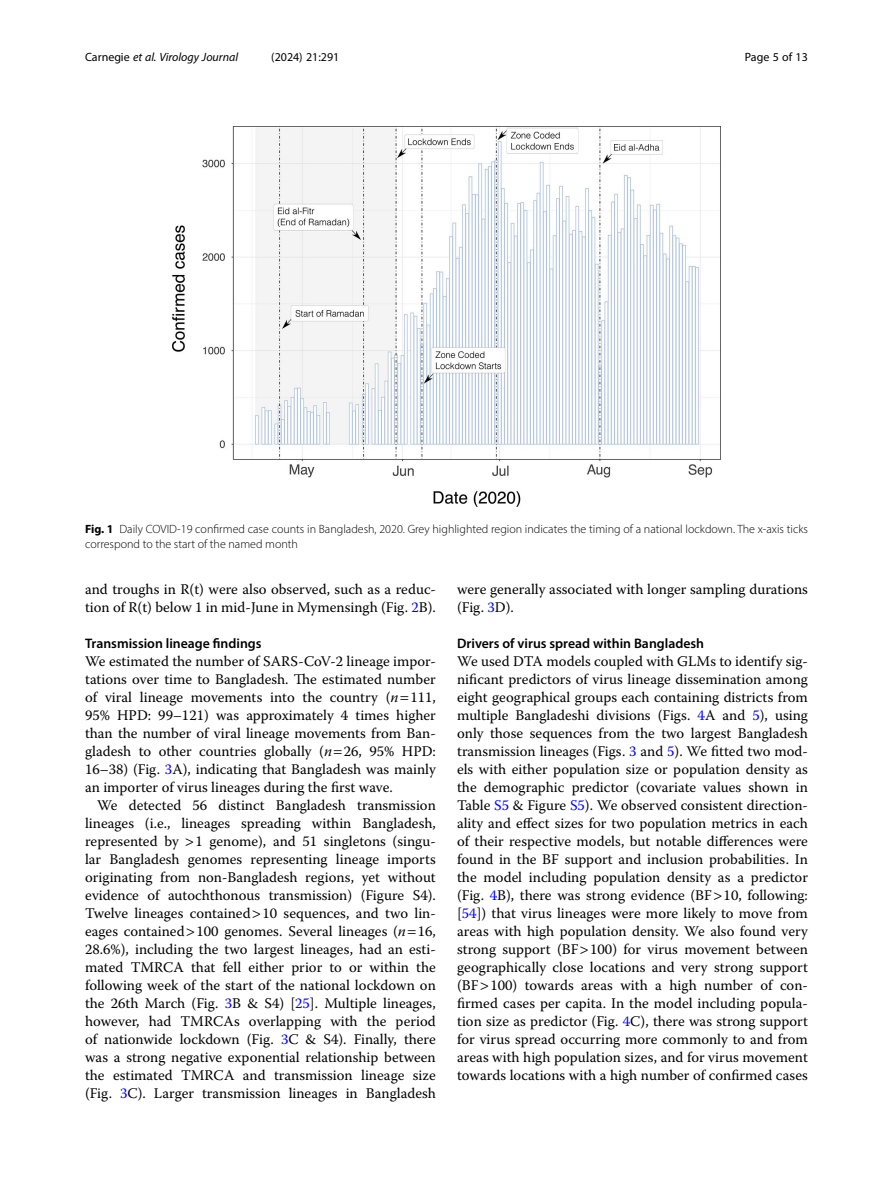
<style>
.page{position:relative;width:893px;height:1191px;background:#fff}
.page>*{position:absolute;margin:0;border:0;box-sizing:border-box;transform-origin:0 0}
.Body_Text{font:14.7px/18px "Warnock Pro";color:#000;text-align:justify}
.Body_Text_Indent{font:14.7px/18px "Warnock Pro";color:#000}
.Head_2{font:600 13.8px "Myriad Pro";color:#000}
.Figure_Caption{font:300 12px/15px "Myriad Pro";color:#000}
.t1{font:italic 12px "Myriad Pro";color:#000}
.t2{font:12px "Myriad Pro";color:#000}
.s1{font-style:normal}
.s2{font-weight:700}
.s3{color:#00f}
.s4{font-style:italic}
</style>
<div class="page">
<img style="left:172px;top:126px;width:549px;height:380px">
<p class="t1" style="left:85px;top:50px;width:155px"><span class="s1">Carnegie</span> et al. Virology Journal</p>
<p class="t2" style="left:271px;top:50px;width:70px">(2024) 21:291</p>
<p class="t2" style="left:745px;top:50px;width:65px">Page 5 of 13</p>
<p class="Figure_Caption" style="left:85px;top:522px;width:724px"><span class="s2">Fig. 1</span> Daily COVID-19 confirmed case counts in Bangladesh, 2020. Grey highlighted region indicates the timing of a national lockdown. The x-axis ticks correspond to the start of the named month</p>
<p class="Body_Text_Indent" style="left:85px;top:580px;width:352px">and troughs in R(t) were also observed, such as a reduc&shy;tion of R(t) below 1 in mid-June in Mymensingh (Fig. <span class="s3">2</span>B).</p>
<p class="Head_2" style="left:85px;top:635px;width:178px">Transmission lineage findings</p>
<p class="Body_Text" style="left:85px;top:652px;width:352px">We estimated the number of SARS-CoV-2 lineage impor&shy;tations over time to Bangladesh. The estimated number of viral lineage movements into the country (<span class="s4">n</span> 111, 95% HPD: 99–121) was approximately 4 times higher than the number of viral lineage movements from Ban&shy;gladesh to other countries globally (<span class="s4">n</span> 26, 95% HPD:<br>16–38) (Fig. <span class="s3">3</span>A), indicating that Bangladesh was mainly an importer of virus lineages during the first wave.</p>
<p class="Body_Text_Indent" style="left:85px;top:796px;width:352px;text-align:justify;text-indent:12px">We detected 56 distinct Bangladesh transmission lineages (i.e., lineages spreading within Bangladesh, represented by 1 genome), and 51 singletons (singu&shy;lar Bangladesh genomes representing lineage imports originating from non-Bangladesh regions, yet without evidence of autochthonous transmission) (Figure S4).<br>Twelve lineages contained 10 sequences, and two lin&shy;eages contained 100 genomes. Several lineages (<span class="s4">n</span> 16, 28.6%), including the two largest lineages, had an esti&shy;mated TMRCA that fell either prior to or within the following week of the start of the national lockdown on the 26th March (Fig. <span class="s3">3</span>B &amp; S4) [<span class="s3">25</span>]. Multiple lineages, however, had TMRCAs overlapping with the period of nationwide lockdown (Fig. <span class="s3">3</span>C &amp; S4). Finally, there was a strong negative exponential relationship between the estimated TMRCA and transmission lineage size (Fig. <span class="s3">3</span>C). Larger transmission lineages in Bangladesh</p>
<p class="Body_Text_Indent" style="left:457px;top:580px;width:352px">were generally associated with longer sampling durations (Fig. <span class="s3">3</span>D).</p>
<p class="Head_2" style="left:457px;top:635px;width:249px">Drivers of virus spread within Bangladesh</p>
<p class="Body_Text" style="left:457px;top:652px;width:352px">We used DTA models coupled with GLMs to identify sig&shy;nificant predictors of virus lineage dissemination among eight geographical groups each containing districts from multiple Bangladeshi divisions (Figs. <span class="s3">4</span>A and <span class="s3">5</span>), using only those sequences from the two largest Bangladesh transmission lineages (Figs. <span class="s3">3</span> and <span class="s3">5</span>). We fitted two mod&shy;els with either population size or population density as the demographic predictor (covariate values shown in Table <span class="s3">S5</span> &amp; Figure <span class="s3">S5</span>). We observed consistent direction&shy;ality and effect sizes for two population metrics in each of their respective models, but notable differences were found in the BF support and inclusion probabilities. In the model including population density as a predictor (Fig. <span class="s3">4</span>B), there was strong evidence (BF 10, following: [<span class="s3">54</span>]) that virus lineages were more likely to move from areas with high population density. We also found very strong support (BF 100) for virus movement between geographically close locations and very strong support (BF 100) towards areas with a high number of con&shy;firmed cases per capita. In the model including popula&shy;tion size as predictor (Fig. <span class="s3">4</span>C), there was strong support for virus spread occurring more commonly to and from areas with high population sizes, and for virus movement towards locations with a high number of confirmed cases</p>
</div>
